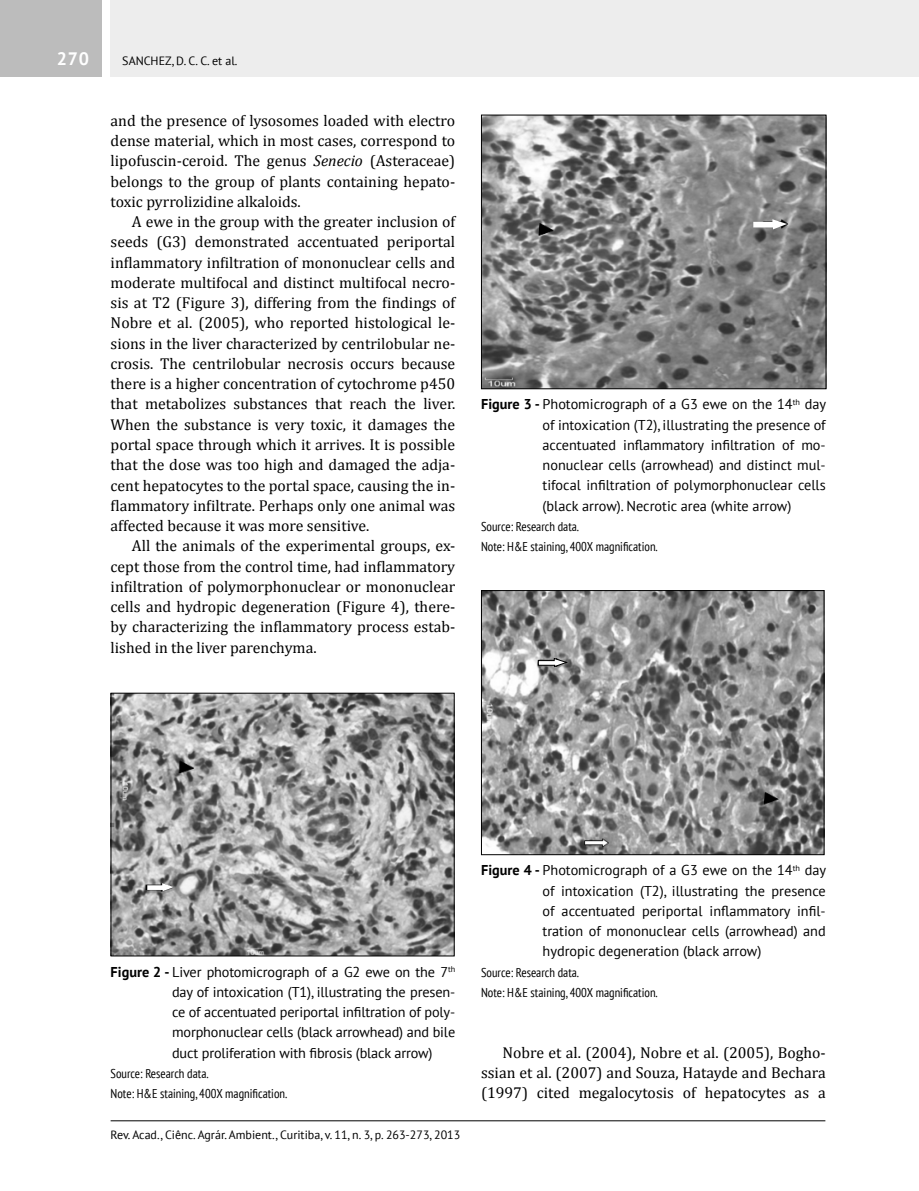
<style>
.page{position:relative;width:919px;height:1191px;background:#fff}
.page>*{position:absolute;margin:0;border:0;box-sizing:border-box;transform-origin:0 0}
.t1{font:700 18px "PT Sans";color:#fff}
.t2{font:15.75px/20.2px "Cambria";color:#000;text-align:justify}
.t3{font:14.25px/20.2px "PT Sans";color:#000;text-align:justify}
.t4{font:condensed 12.75px/20.2px "PT Sans";color:#000}
.t5{font:12px "PT Sans";color:#000}
.s1{font-style:italic}
.s2{font-weight:700}
</style>
<div class="page">
<div style="left:111px;top:0;width:807px;height:77px;background:#ededed"></div>
<div style="left:0;top:0;width:102px;height:77px;background:#bcbcbc"></div>
<hr style="left:111px;top:1120px;width:714px;height:1px;background:#000">
<img style="left:483px;top:117px;width:341px;height:270px">
<div style="left:481px;top:115px;width:345px;height:274px;border:1px solid #000"></div>
<svg style="left:753px;top:219px;width:34px;height:10px"></svg>
<img style="left:483px;top:592px;width:339px;height:261px">
<div style="left:481px;top:590px;width:343px;height:265px;border:1px solid #000"></div>
<svg style="left:538px;top:658px;width:29px;height:9px"></svg>
<img style="left:113px;top:695px;width:339px;height:259px">
<div style="left:111px;top:693px;width:343px;height:263px;border:1px solid #000"></div>
<svg style="left:147px;top:883px;width:27px;height:8px"></svg>
<p class="t1" style="left:57px;top:47px;width:34px">270</p>
<p class="t5" style="left:122px;top:53px;width:117px">SANCHEZ, D. C. C. et al.</p>
<p class="t2" style="left:111px;top:110px;width:346px">and the presence of lysosomes loaded with electro dense material, which in most cases, correspond to lipofuscin-ceroid. The genus <span class="s1">Senecio</span> (Asteraceae) belongs to the group of plants containing hepato&shy;toxic pyrrolizidine alkaloids.</p>
<p class="t2" style="left:111px;top:211px;width:346px;text-indent:21px">A ewe in the group with the greater inclusion of seeds (G3) demonstrated accentuated periportal inflammatory infiltration of mononuclear cells and moderate multifocal and distinct multifocal necro&shy;sis at T2 (Figure 3), differing from the findings of Nobre et al. (2005), who reported histological le&shy;sions in the liver characterized by centrilobular ne&shy;crosis. The centrilobular necrosis occurs because there is a higher concentration of cytochrome p450 that metabolizes substances that reach the liver.<br>When the substance is very toxic, it damages the portal space through which it arrives. It is possible that the dose was too high and damaged the adja&shy;cent hepatocytes to the portal space, causing the in&shy;flammatory infiltrate. Perhaps only one animal was affected because it was more sensitive.</p>
<p class="t2" style="left:111px;top:536px;width:346px;text-indent:21px">All the animals of the experimental groups, ex&shy;cept those from the control time, had inflammatory infiltration of polymorphonuclear or mononuclear cells and hydropic degeneration (Figure 4), there&shy;by characterizing the inflammatory process estab&shy;lished in the liver parenchyma.</p>
<p class="t3" style="left:542px;top:394px;width:285px;text-indent:-61px"><span class="s2">Figure 3 -</span> Photomicrograph of a G3 ewe on the 14<sup>th</sup> day of intoxication (T2), illustrating the presence of accentuated inflammatory infiltration of mo&shy;nonuclear cells (arrowhead) and distinct mul&shy;tifocal infiltration of polymorphonuclear cells (black arrow). Necrotic area (white arrow)</p>
<p class="t4" style="left:481px;top:516px;width:178px">Source: Research data.<br>Note: H&amp;E staining, 400X magnification.</p>
<p class="t3" style="left:172px;top:961px;width:284px;text-indent:-61px"><span class="s2">Figure 2 -</span> Liver photomicrograph of a G2 ewe on the 7<sup>th </sup>day of intoxication (T1), illustrating the presen&shy;ce of accentuated periportal infiltration of poly&shy;morphonuclear cells (black arrowhead) and bile duct proliferation with fibrosis (black arrow)</p>
<p class="t4" style="left:111px;top:1063px;width:178px">Source: Research data.<br>Note: H&amp;E staining, 400X magnification.</p>
<p class="t5" style="left:111px;top:1126px;width:351px">Rev. Acad., Ciênc. Agrár. Ambient., Curitiba, v. 11, n. 3, p. 263-273, 2013</p>
<p class="t3" style="left:542px;top:860px;width:285px;text-indent:-61px"><span class="s2">Figure 4 -</span> Photomicrograph of a G3 ewe on the 14<sup>th</sup> day of intoxication (T2), illustrating the presence of accentuated periportal inflammatory infil&shy;tration of mononuclear cells (arrowhead) and hydropic degeneration (black arrow)</p>
<p class="t4" style="left:481px;top:961px;width:178px">Source: Research data.<br>Note: H&amp;E staining, 400X magnification.</p>
<p class="t2" style="left:481px;top:1042px;width:346px;text-indent:21px">Nobre et al. (2004), Nobre et al. (2005), Bogho&shy;ssian et al. (2007) and Souza, Hatayde and Bechara (1997) cited megalocytosis of hepatocytes as a</p>
</div>
